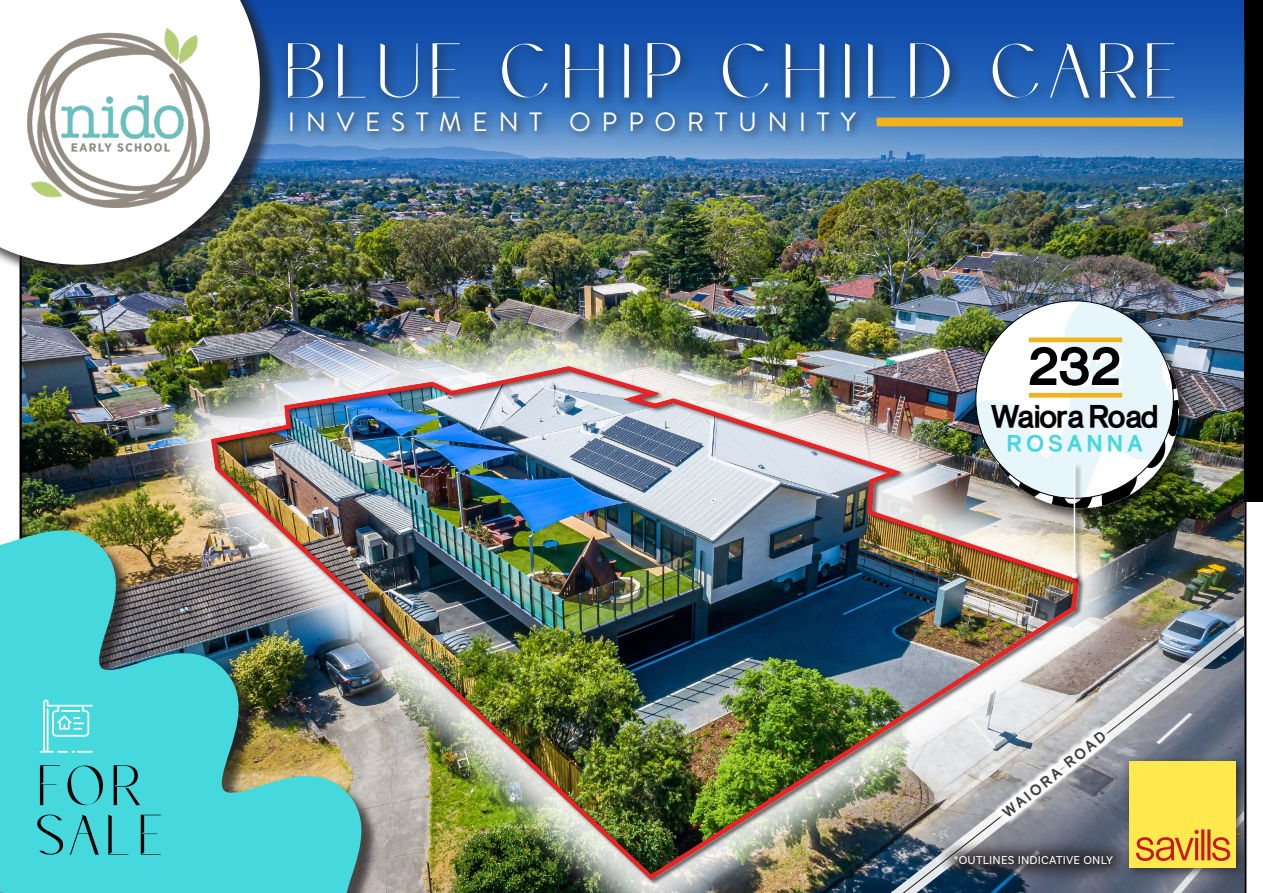
<style>
.page{position:relative;width:1263px;height:893px;background:#fff}
.page>*{position:absolute;margin:0;border:0;box-sizing:border-box;transform-origin:0 0}
.t1{font:77.55px "Coast";letter-spacing:-.025em;color:#fff}
.t2{font:57px/49.5px "Coast";color:#000}
.t3{font:50.85px "Obadiah Pro";color:#000}
.t4{font:29.85px "Obadiah Pro";letter-spacing:-.015em;color:#000}
.t5{font:26.55px "Brandon Grotesque";letter-spacing:.4em;color:#fff}
.t6{font:21.6px "Obadiah Pro";letter-spacing:.25em;color:#45d8dd}
.t7{font:13.8px "Obadiah Pro";color:#3e3e3f}
.t8{font:12px "Basic Sans";letter-spacing:.02em;color:#fff}
</style>
<div class="page">
<div style="left:493px;top:0;width:770px;height:501px;background:#000"></div>
<img style="left:22px;top:203px;width:1222px;height:349px">
<div style="left:149px;top:304px;width:992px;height:589px;background:#fff;opacity:.88"></div>
<img style="left:209px;top:364px;width:861px;height:518px">
<img style="left:803px;top:552px;width:441px;height:341px">
<img style="left:811px;top:561px;width:433px;height:332px">
<svg style="left:991px;top:720px;width:126px;height:109px"></svg>
<div style="left:973px;top:298px;width:220px;height:225px;background:#231f20;opacity:.75"></div>
<img style="left:976px;top:301px;width:197px;height:197px">
<div style="left:1029px;top:393px;width:93px;height:5px;background:#f2b21b"></div>
<div style="left:1029px;top:337px;width:93px;height:5px;background:#f2b21b"></div>
<div style="left:1070px;top:463px;width:14px;height:122px;background:#231f20;opacity:.75"></div>
<hr style="left:1074px;top:465px;width:1px;height:110px;background:#fff">
<svg style="left:1071px;top:572px;width:6px;height:6px"></svg>
<img style="left:278px;top:0;width:966px;height:203px">
<hr style="left:20px;top:0;width:2px;height:893px;background:#000">
<hr style="left:1244px;top:0;width:2px;height:893px;background:#000">
<div style="left:877px;top:118px;width:306px;height:8px;background:#f2b21b"></div>
<div style="left:0;top:0;width:278px;height:283px;background:#231f20;opacity:.75"></div>
<svg style="left:0;top:0;width:260px;height:265px"></svg>
<div style="left:936px;top:839px;width:194px;height:43px;background:#231f20;opacity:.83"></div>
<div style="left:285px;top:107px;width:581px;height:35px;background:#231f20;opacity:.75"></div>
<div style="left:280px;top:36px;width:907px;height:77px;background:#231f20;opacity:.75"></div>
<div style="left:0;top:533px;width:380px;height:360px;background:#231f20;opacity:.75"></div>
<img style="left:0;top:521px;width:361px;height:372px">
<img style="left:0;top:546px;width:332px;height:347px">
<svg style="left:40px;top:699px;width:53px;height:54px;background:#70e0e4"></svg>
<img style="left:28px;top:29px;width:181px;height:178px">
<div style="left:1124px;top:755px;width:124px;height:125px;background:#231f20;opacity:.75"></div>
<div style="left:1130px;top:761px;width:106px;height:107px;background:#ffe94d"></div>
<svg style="left:1136px;top:829px;width:94px;height:32px"></svg>
<p class="t2" style="left:34px;top:760px;width:135px">FOR<br>SALE</p>
<p class="t1" style="left:280px;top:27px;width:905px">BLUE CHIP CHILD CARE</p>
<p class="t5" style="left:288px;top:104px;width:570px">INVESTMENT OPPORTUNITY</p>
<p class="t3" style="left:1029px;top:344px;width:92px">232</p>
<p class="t4" style="left:991px;top:403px;width:168px">Waiora Road</p>
<p class="t6" style="left:1007px;top:434px;width:136px">ROSANNA</p>
<p class="t7" style="left:1001px;top:810px;width:129px;rotate:-39deg">WAIORA ROAD</p>
<p class="t8" style="left:953px;top:853px;width:161px">*OUTLINES INDICATIVE ONLY</p>
</div>
